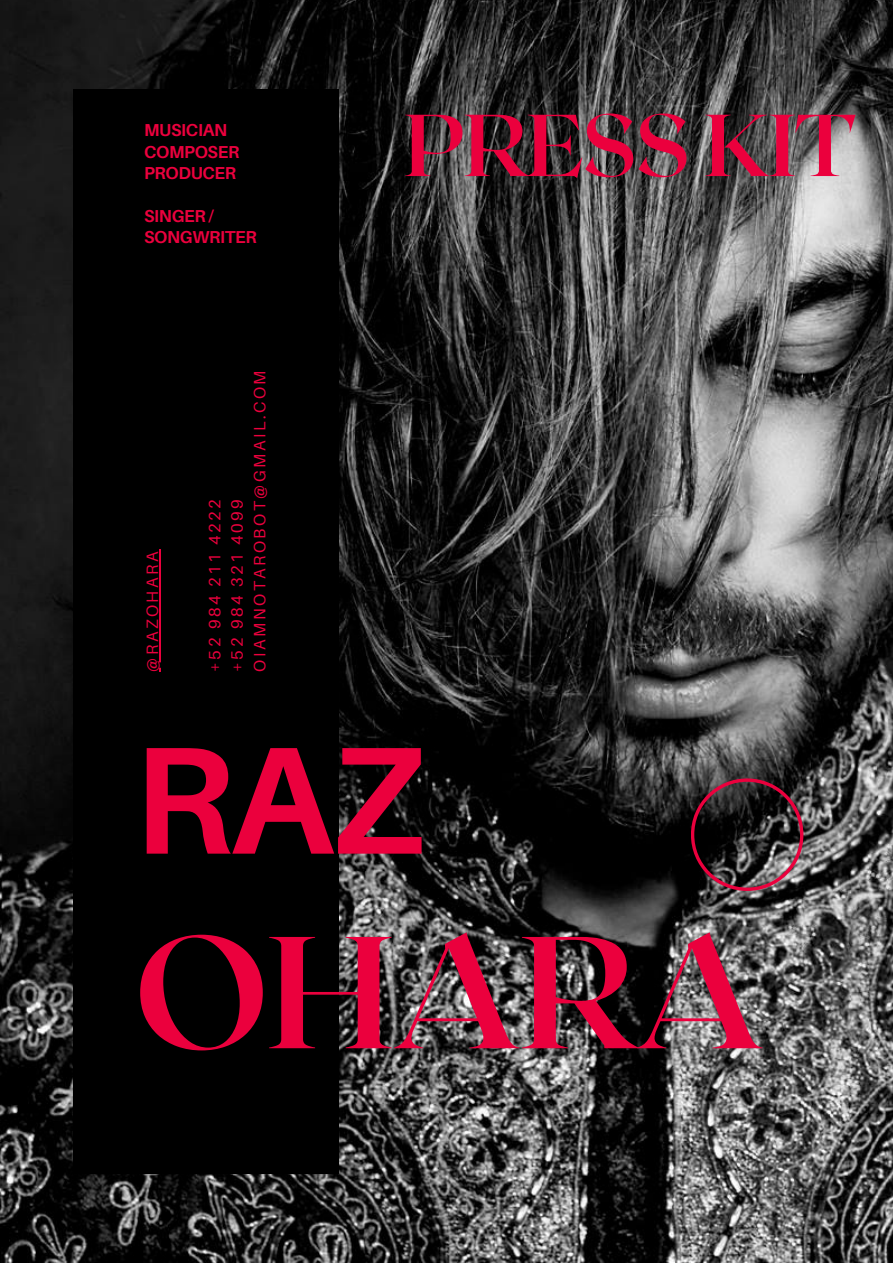
<style>
.page{position:relative;width:893px;height:1264px;background:#fff}
.page>*{position:absolute;margin:0;border:0;box-sizing:border-box;transform-origin:0 0}
.t1{font:700 158.85px "Roxborough CF";letter-spacing:-.02em;color:#eb003d}
.t2{font:700 152.85px "Aileron";color:#eb003d}
.t3{font:700 87.6px "Roxborough CF";letter-spacing:-.02em;color:#eb003d}
.t4{font:700 17.25px/21.3px "Aileron";letter-spacing:-.02em;color:#eb003d}
.t5{font:16.5px "Aileron";letter-spacing:.15em;color:#eb003d}
</style>
<div class="page">
<img style="left:0;top:0;width:892px;height:1262px">
<div style="left:74px;top:89px;width:265px;height:1084px;background:#000"></div>
<svg style="left:690px;top:778px;width:113px;height:112px;background:#402a30"></svg>
<hr style="left:159px;top:549px;width:1px;height:122px;background:#eb003d">
<p class="t4" style="left:144px;top:119px;width:85px">MUSICIAN</p>
<p class="t4" style="left:144px;top:141px;width:97px">COMPOSER</p>
<p class="t4" style="left:144px;top:162px;width:94px">PRODUCER</p>
<p class="t4" style="left:144px;top:205px;width:114px">SINGER /<br>SONGWRITER</p>
<p class="t5" style="left:142px;top:671px;width:121px;rotate:-90deg">@RAZOHARA</p>
<p class="t5" style="left:204px;top:671px;width:173px;rotate:-90deg">+52 984 211 4222</p>
<p class="t5" style="left:227px;top:671px;width:173px;rotate:-90deg">+52 984 321 4099</p>
<p class="t5" style="left:249px;top:671px;width:303px;rotate:-90deg">OIAMNOTAROBOT@GMAIL.COM</p>
<p class="t3" style="left:404px;top:88px;width:454px">PRESS KIT</p>
<p class="t2" style="left:133px;top:705px;width:294px">RAZ</p>
<p class="t1" style="left:133px;top:889px;width:634px">OHARA</p>
</div>
